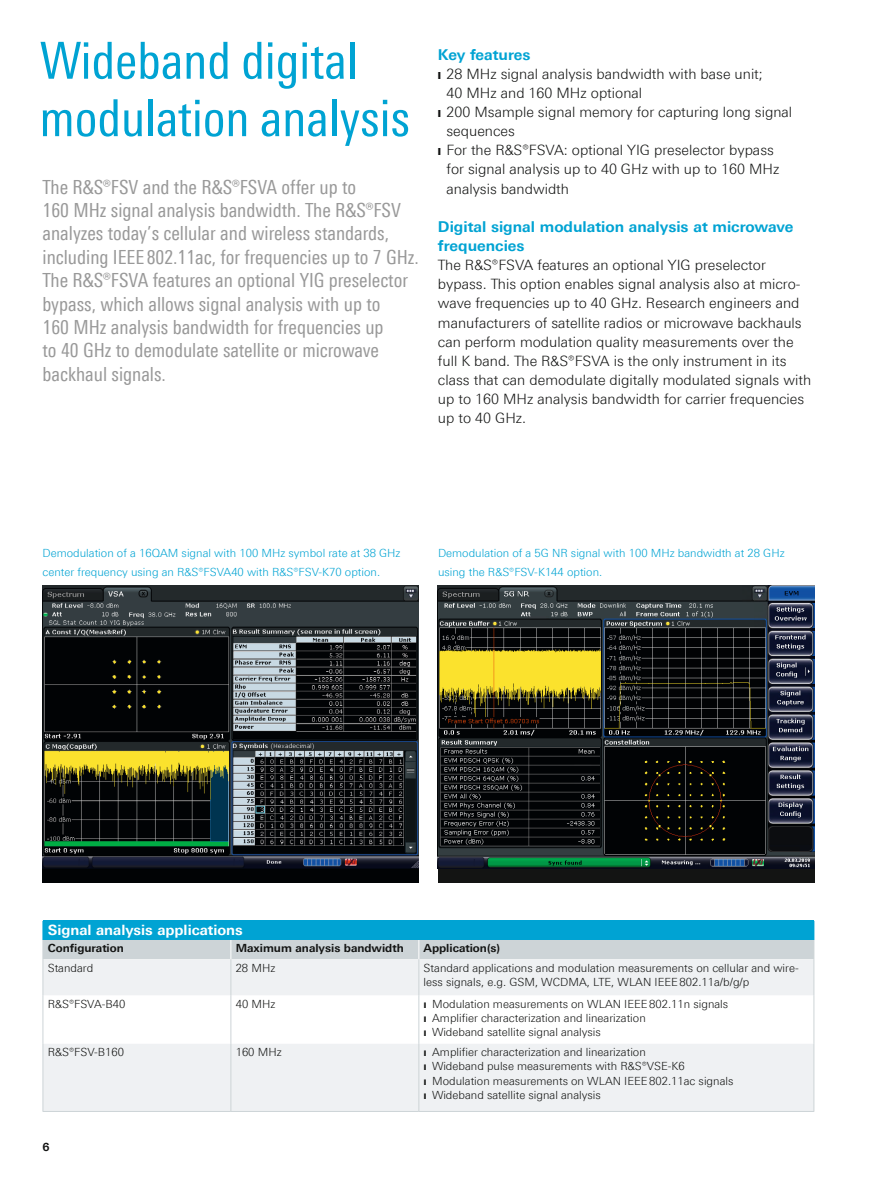
<style>
.page{position:relative;width:893px;height:1191px;background:#fff}
.page>*{position:absolute;margin:0;border:0;box-sizing:border-box;transform-origin:0 0}
.t1{font:51px/57.4px "Linotype Univers 420 Cn";color:#00a3d3}
.t2{font:19.5px/23.4px "Linotype Univers 420 Cn";color:#999}
.t3{font:700 15px/19.2px "Linotype Univers 630";color:#00a3d3}
.t4{font:300 14.25px/19.2px "Linotype Univers 330";color:#131413}
.t5{font:700 14.25px "Linotype Univers 630";color:#fff}
.t6{font:300 11.25px/14.2px "Linotype Univers 330";color:#131413}
.t7{font:300 11.25px/19.2px "Linotype Univers 330";color:#00a3d3}
.t8{font:700 11.25px "Linotype Univers 630";color:#131413}
</style>
<div class="page">
<div style="left:438px;top:586px;width:376px;height:296px;background:#131413"></div>
<img style="left:438px;top:586px;width:376px;height:282px">
<img style="left:43px;top:585px;width:376px;height:297px">
<svg style="left:44px;top:959px;width:770px;height:152px;fill:#eff1f3"></svg>
<hr style="left:43px;top:959px;width:1px;height:36px;background:#cdd4d7">
<hr style="left:231px;top:959px;width:1px;height:36px;background:#cdd4d7">
<hr style="left:418px;top:959px;width:1px;height:36px;background:#cdd4d7">
<hr style="left:814px;top:959px;width:1px;height:36px;background:#cdd4d7">
<hr style="left:43px;top:995px;width:1px;height:48px;background:#cdd4d7">
<hr style="left:231px;top:995px;width:1px;height:48px;background:#cdd4d7">
<hr style="left:418px;top:995px;width:1px;height:48px;background:#cdd4d7">
<hr style="left:814px;top:995px;width:1px;height:48px;background:#cdd4d7">
<hr style="left:43px;top:1043px;width:1px;height:68px;background:#cdd4d7">
<hr style="left:231px;top:1043px;width:1px;height:68px;background:#cdd4d7">
<hr style="left:418px;top:1043px;width:1px;height:68px;background:#cdd4d7">
<hr style="left:814px;top:1043px;width:1px;height:68px;background:#cdd4d7">
<hr style="left:43px;top:1111px;width:188px;height:1px;background:#cdd4d7">
<hr style="left:231px;top:1111px;width:188px;height:1px;background:#cdd4d7">
<hr style="left:419px;top:1111px;width:395px;height:1px;background:#cdd4d7">
<svg style="left:43px;top:921px;width:772px;height:38px;background:#66bbd5"></svg>
<h1 class="t1" style="left:40px;top:32px;width:372px">Wideband digital modulation analysis</h1>
<p class="t2" style="left:43px;top:175px;width:378px">The R&amp;S®FSV and the R&amp;S®FSVA offer up to<br>160 MHz signal analysis bandwidth. The R&amp;S®FSV analyzes today’s cellular and wireless standards, including IEEE 802.11ac, for frequencies up to 7 GHz.<br>The R&amp;S®FSVA features an optional YIG preselector bypass, which allows signal analysis with up to<br>160 MHz analysis bandwidth for frequencies up<br>to 40 GHz to demodulate satellite or microwave backhaul signals.</p>
<p class="t3" style="left:438px;top:45px;width:94px">Key features</p>
<p class="t4" style="left:438px;top:64px;width:326px">❙ 28 MHz signal analysis bandwidth with base unit;</p>
<p class="t4" style="left:446px;top:83px;width:197px">40 MHz and 160 MHz optional</p>
<p class="t4" style="left:438px;top:102px;width:356px">❙ 200 Msample signal memory for capturing long signal</p>
<p class="t4" style="left:446px;top:121px;width:70px">sequences</p>
<p class="t4" style="left:438px;top:140px;width:337px">❙ For the R&amp;S®FSVA: optional YIG preselector bypass</p>
<p class="t4" style="left:446px;top:160px;width:334px">for signal analysis up to 40 GHz with up to 160 MHz</p>
<p class="t4" style="left:446px;top:179px;width:124px">analysis bandwidth</p>
<p class="t3" style="left:438px;top:217px;width:357px">Digital signal modulation analysis at microwave frequencies</p>
<p class="t4" style="left:438px;top:255px;width:375px">The R&amp;S®FSVA features an optional YIG preselector bypass. This option enables signal analysis also at micro&shy;wave frequencies up to 40 GHz. Research engineers and manufacturers of satellite radios or microwave backhauls can perform modulation quality measurements over the full K band. The R&amp;S®FSVA is the only instrument in its class that can demodulate digitally modulated signals with up to 160 MHz analysis bandwidth for carrier frequencies up to 40 GHz.</p>
<p class="t7" style="left:43px;top:543px;width:360px">Demodulation of a 16QAM signal with 100 MHz symbol rate at 38 GHz center frequency using an R&amp;S®FSVA40 with R&amp;S®FSV-K70 option.</p>
<p class="t7" style="left:438px;top:543px;width:348px">Demodulation of a 5G NR signal with 100 MHz bandwidth at 28 GHz using the R&amp;S®FSV-K144 option.</p>
<p class="t5" style="left:48px;top:922px;width:197px">Signal analysis applications</p>
<p class="t8" style="left:48px;top:941px;width:78px">Configuration</p>
<p class="t8" style="left:236px;top:941px;width:170px">Maximum analysis bandwidth</p>
<p class="t8" style="left:424px;top:941px;width:78px">Application(s)</p>
<p class="t6" style="left:48px;top:960px;width:47px">Standard</p>
<p class="t6" style="left:236px;top:960px;width:41px">28 MHz</p>
<p class="t6" style="left:424px;top:960px;width:377px">Standard applications and modulation measurements on cellular and wire&shy;less signals, e.g. GSM, WCDMA, LTE, WLAN IEEE802.11a/b/g/p</p>
<p class="t6" style="left:48px;top:996px;width:79px">R&amp;S®FSVA-B40</p>
<p class="t6" style="left:236px;top:996px;width:41px">40 MHz</p>
<p class="t6" style="left:424px;top:996px;width:306px">❙ Modulation measurements on WLAN IEEE802.11n signals ❙ Amplifier characterization and linearization<br>❙ Wideband satellite signal analysis</p>
<p class="t6" style="left:48px;top:1045px;width:78px">R&amp;S®FSV-B160</p>
<p class="t6" style="left:236px;top:1045px;width:48px">160 MHz</p>
<p class="t6" style="left:424px;top:1045px;width:311px">❙ Amplifier characterization and linearization<br>❙ Wideband pulse measurements with R&amp;S®VSE-K6<br>❙ Modulation measurements on WLAN IEEE802.11ac signals ❙ Wideband satellite signal analysis</p>
<p class="t8" style="left:43px;top:1139px;width:9px">6</p>
</div>
